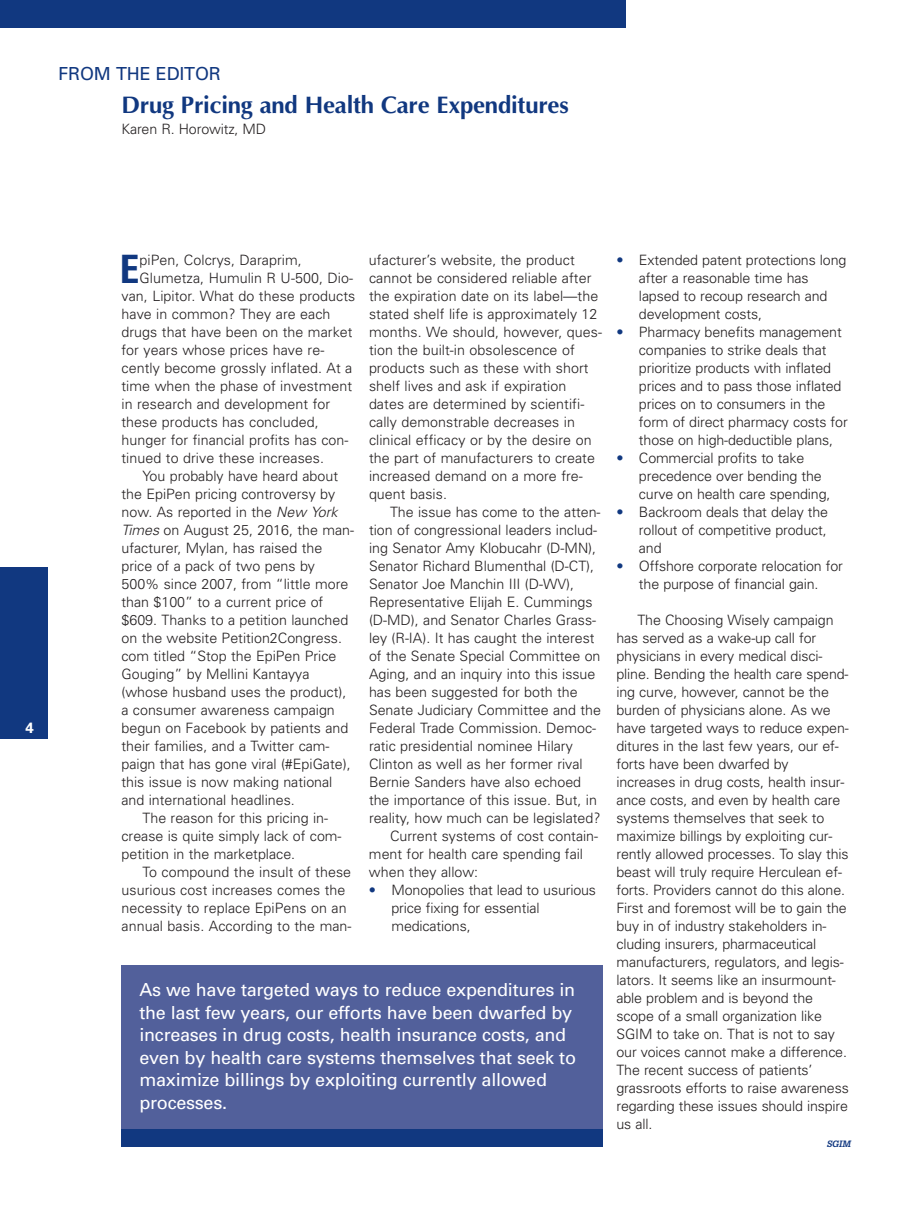
<style>
.page{position:relative;width:918px;height:1215px;background:#fff}
.page>*{position:absolute;margin:0;border:0;box-sizing:border-box;transform-origin:0 0}
.t1{font:700 condensed 39.15px "Univers";color:#113880}
.t2{font:700 24px "Optima";letter-spacing:-.01em;color:#113880}
.t3{font:18px/22.5px "Univers";letter-spacing:-.015em;color:#fff}
.t4{font:18px "Univers";letter-spacing:-.01em;color:#113880}
.t5{font:700 15px "Univers";color:#fff}
.t6{font:300 14.25px/18px "Univers";color:#231f20}
.t7{font:italic 700 9px "Glypha";color:#113880}
.s1{font-style:italic}
.s2{color:#113880}
</style>
<div class="page">
<div style="left:0;top:567px;width:48px;height:171px;background:#113880"></div>
<div style="left:0;top:0;width:626px;height:27px;background:#113880"></div>
<div style="left:122px;top:965px;width:481px;height:165px;background:#52609b"></div>
<div style="left:122px;top:1130px;width:481px;height:18px;background:#113880"></div>
<p class="t4" style="left:58px;top:67px;width:164px">FROM THE EDITOR</p>
<h2 class="t2" style="left:122px;top:90px;width:449px">Drug Pricing and Health Care Expenditures</h2>
<p class="t6" style="left:122px;top:121px;width:146px">Karen R. Horowitz, MD</p>
<p class="t5" style="left:26px;top:722px;width:10px">4</p>
<h1 class="t1" style="left:120px;top:255px;width:21px">E</h1>
<p class="t6" style="left:140px;top:253px;width:164px">piPen, Colcrys, Daraprim,</p>
<p class="t6" style="left:140px;top:271px;width:215px">Glumetza, Humulin R U-500, Dio-</p>
<p class="t6" style="left:122px;top:289px;width:235px">van, Lipitor. What do these products</p>
<p class="t6" style="left:122px;top:307px;width:211px">have in common? They are each</p>
<p class="t6" style="left:122px;top:325px;width:233px">drugs that have been on the market</p>
<p class="t6" style="left:122px;top:343px;width:204px">for years whose prices have re-</p>
<p class="t6" style="left:122px;top:361px;width:232px">cently become grossly inflated. At a</p>
<p class="t6" style="left:122px;top:379px;width:232px">time when the phase of investment</p>
<p class="t6" style="left:122px;top:397px;width:210px">in research and development for</p>
<p class="t6" style="left:122px;top:415px;width:199px">these products has concluded,</p>
<p class="t6" style="left:122px;top:433px;width:229px">hunger for financial profits has con-</p>
<p class="t6" style="left:122px;top:451px;width:204px">tinued to drive these increases.</p>
<p class="t6" style="left:143px;top:469px;width:197px">You probably have heard about</p>
<p class="t6" style="left:122px;top:487px;width:215px">the EpiPen pricing controversy by</p>
<p class="t6" style="left:122px;top:505px;width:218px">now. As reported in the <span class="s1">New York</span></p>
<p class="t6" style="left:121px;top:523px;width:234px"><span class="s1">Times</span> on August 25, 2016, the man-</p>
<p class="t6" style="left:121px;top:541px;width:202px">ufacturer, Mylan, has raised the</p>
<p class="t6" style="left:121px;top:559px;width:195px">price of a pack of two pens by</p>
<p class="t6" style="left:121px;top:577px;width:228px">500% since 2007, from “little more</p>
<p class="t6" style="left:121px;top:595px;width:203px">than $100” to a current price of</p>
<p class="t6" style="left:121px;top:613px;width:228px">$609. Thanks to a petition launched</p>
<p class="t6" style="left:121px;top:631px;width:222px">on the website Petition2Congress.</p>
<p class="t6" style="left:121px;top:649px;width:216px">com titled “Stop the EpiPen Price</p>
<p class="t6" style="left:121px;top:667px;width:190px">Gouging” by Mellini Kantayya</p>
<p class="t6" style="left:121px;top:685px;width:226px">(whose husband uses the product),</p>
<p class="t6" style="left:121px;top:703px;width:215px">a consumer awareness campaign</p>
<p class="t6" style="left:121px;top:721px;width:228px">begun on Facebook by patients and</p>
<p class="t6" style="left:121px;top:739px;width:210px">their families, and a Twitter cam-</p>
<p class="t6" style="left:121px;top:757px;width:231px">paign that has gone viral (#EpiGate),</p>
<p class="t6" style="left:121px;top:775px;width:212px">this issue is now making national</p>
<p class="t6" style="left:121px;top:793px;width:175px">and international headlines.</p>
<p class="t6" style="left:142px;top:811px;width:187px">The reason for this pricing in-</p>
<p class="t6" style="left:121px;top:829px;width:222px">crease is quite simply lack of com-</p>
<p class="t6" style="left:121px;top:847px;width:175px">petition in the marketplace.</p>
<p class="t6" style="left:142px;top:865px;width:210px">To compound the insult of these</p>
<p class="t6" style="left:121px;top:883px;width:225px">usurious cost increases comes the</p>
<p class="t6" style="left:121px;top:901px;width:227px">necessity to replace EpiPens on an</p>
<p class="t6" style="left:121px;top:919px;width:232px">annual basis. According to the man-</p>
<p class="t6" style="left:369px;top:253px;width:234px">ufacturer’s website, the product cannot be considered reliable after the expiration date on its label—the stated shelf life is approximately 12 months. We should, however, ques&shy;tion the built-in obsolescence of products such as these with short shelf lives and ask if expiration dates are determined by scientifi&shy;cally demonstrable decreases in clinical efficacy or by the desire on the part of manufacturers to create increased demand on a more fre&shy;quent basis.</p>
<p class="t6" style="left:390px;top:505px;width:212px">The issue has come to the atten-</p>
<p class="t6" style="left:369px;top:523px;width:230px">tion of congressional leaders includ-</p>
<p class="t6" style="left:369px;top:541px;width:229px">ing Senator Amy Klobucahr (D-MN),</p>
<p class="t6" style="left:369px;top:559px;width:227px">Senator Richard Blumenthal (D-CT),</p>
<p class="t6" style="left:369px;top:577px;width:207px">Senator Joe Manchin III (D-WV),</p>
<p class="t6" style="left:369px;top:595px;width:225px">Representative Elijah E. Cummings</p>
<p class="t6" style="left:369px;top:613px;width:229px">(D-MD), and Senator Charles Grass-</p>
<p class="t6" style="left:369px;top:631px;width:227px">ley (R-IA). It has caught the interest</p>
<p class="t6" style="left:369px;top:649px;width:233px">of the Senate Special Committee on</p>
<p class="t6" style="left:369px;top:667px;width:228px">Aging, and an inquiry into this issue</p>
<p class="t6" style="left:369px;top:685px;width:210px">has been suggested for both the</p>
<p class="t6" style="left:369px;top:703px;width:233px">Senate Judiciary Committee and the</p>
<p class="t6" style="left:369px;top:721px;width:229px">Federal Trade Commission. Democ-</p>
<p class="t6" style="left:369px;top:739px;width:205px">ratic presidential nominee Hilary</p>
<p class="t6" style="left:369px;top:757px;width:215px">Clinton as well as her former rival</p>
<p class="t6" style="left:369px;top:775px;width:214px">Bernie Sanders have also echoed</p>
<p class="t6" style="left:369px;top:793px;width:230px">the importance of this issue. But, in</p>
<p class="t6" style="left:369px;top:811px;width:233px">reality, how much can be legislated?</p>
<p class="t6" style="left:390px;top:829px;width:210px">Current systems of cost contain-</p>
<p class="t6" style="left:369px;top:847px;width:216px">ment for health care spending fail</p>
<p class="t6" style="left:369px;top:865px;width:111px">when they allow:</p>
<p class="t6" style="left:391px;top:883px;width:206px;text-indent:-22px"><span class="s2">•</span> Monopolies that lead to usurious price fixing for essential medications,</p>
<p class="t3" style="left:139px;top:980px;width:438px">As we have targeted ways to reduce expenditures in the last few years, our efforts have been dwarfed by increases in drug costs, health insurance costs, and even by health care systems themselves that seek to maximize billings by exploiting currently allowed processes.</p>
<p class="t6" style="left:639px;top:253px;width:209px;text-indent:-22px"><span class="s2">•</span> Extended patent protections long after a reasonable time has lapsed to recoup research and development costs,</p>
<p class="t6" style="left:639px;top:325px;width:210px;text-indent:-22px"><span class="s2">•</span> Pharmacy benefits management companies to strike deals that prioritize products with inflated prices and to pass those inflated prices on to consumers in the form of direct pharmacy costs for those on high-deductible plans,</p>
<p class="t6" style="left:639px;top:451px;width:193px;text-indent:-23px"><span class="s2">•</span> Commercial profits to take precedence over bending the curve on health care spending,</p>
<p class="t6" style="left:639px;top:505px;width:191px;text-align:justify;text-indent:-22px"><span class="s2">•</span> Backroom deals that delay the rollout of competitive product, and</p>
<p class="t6" style="left:616px;top:559px;width:228px;text-align:center"><span class="s2">•</span> Offshore corporate relocation for the purpose of financial gain.</p>
<p class="t6" style="left:616px;top:613px;width:234px;text-indent:21px">The Choosing Wisely campaign has served as a wake-up call for physicians in every medical disci&shy;pline. Bending the health care spend&shy;ing curve, however, cannot be the burden of physicians alone. As we have targeted ways to reduce expen&shy;ditures in the last few years, our ef&shy;forts have been dwarfed by increases in drug costs, health insur&shy;ance costs, and even by health care systems themselves that seek to maximize billings by exploiting cur&shy;rently allowed processes. To slay this beast will truly require Herculean ef&shy;forts. Providers cannot do this alone.<br>First and foremost will be to gain the buy in of industry stakeholders in&shy;cluding insurers, pharmaceutical manufacturers, regulators, and legis&shy;lators. It seems like an insurmount&shy;able problem and is beyond the scope of a small organization like SGIM to take on. That is not to say our voices cannot make a difference.<br>The recent success of patients’ grassroots efforts to raise awareness regarding these issues should inspire us all.</p>
<p class="t7" style="left:827px;top:1139px;width:25px">SGIM</p>
</div>
